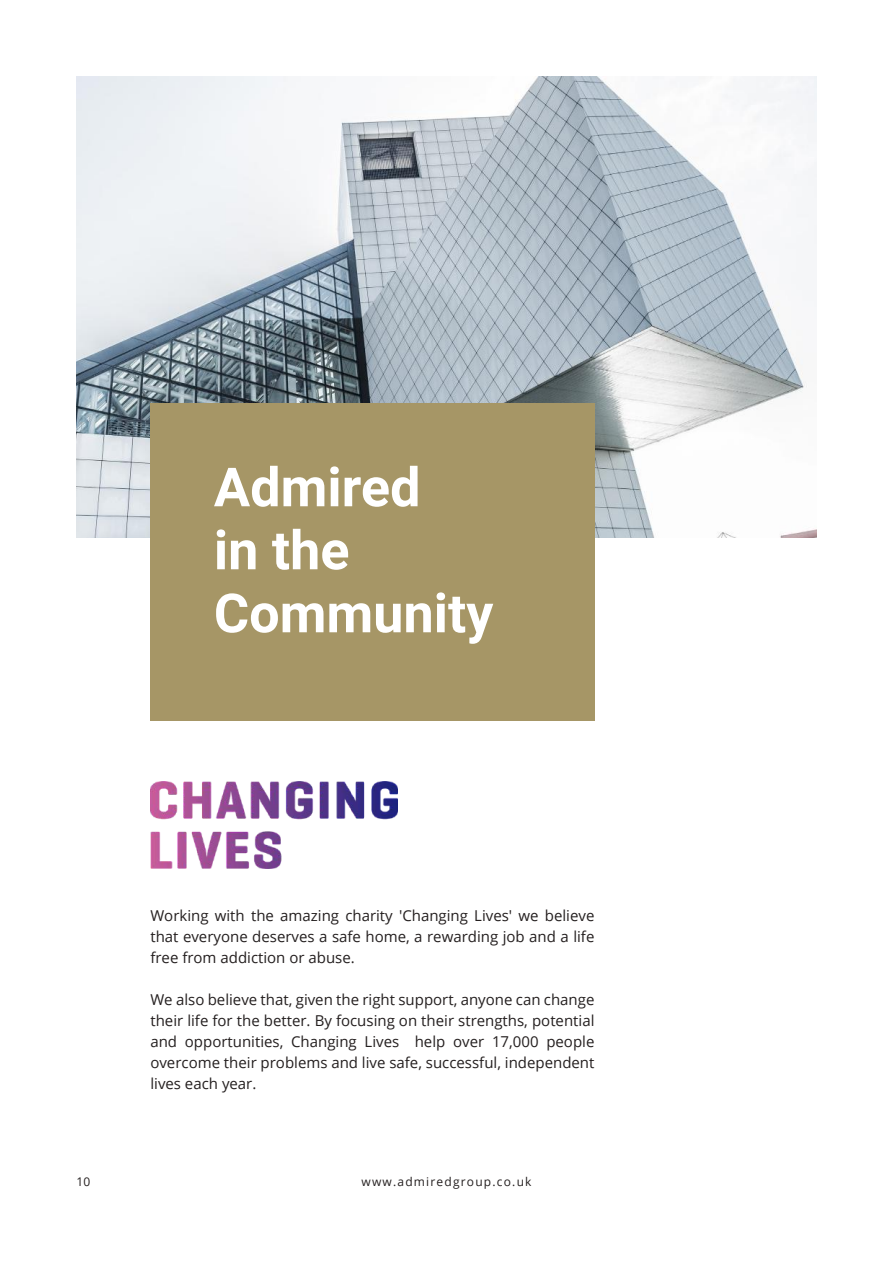
<style>
.page{position:relative;width:893px;height:1263px;background:#fff}
.page>*{position:absolute;margin:0;border:0;box-sizing:border-box;transform-origin:0 0}
.t1{font:700 54px/63px "Roboto";color:#fff}
.t2{font:15px/21px "Open Sans";color:#241f1f;text-align:justify}
.t3{font:12px "Open Sans";letter-spacing:.1em;color:#241f1f}
</style>
<div class="page">
<img style="left:77px;top:77px;width:739px;height:461px">
<div style="left:150px;top:403px;width:444px;height:317px;background:#a69666"></div>
<img style="left:150px;top:781px;width:247px;height:87px">
<h1 class="t1" style="left:214px;top:454px;width:281px">Admired<br>in the<br>Community</h1>
<p class="t2" style="left:150px;top:905px;width:446px">Working with the amazing charity 'Changing Lives' we believe that everyone deserves a safe home, a rewarding job and a life free from addiction or abuse.</p>
<p class="t2" style="left:150px;top:989px;width:446px">We also believe that, given the right support, anyone can change their life for the better. By focusing on their strengths, potential and opportunities, Changing Lives help over 17,000 people overcome their problems and live safe, successful, independent lives each year.</p>
<p class="t3" style="left:77px;top:1174px;width:15px">10</p>
<p class="t3" style="left:361px;top:1174px;width:172px">www.admiredgroup.co.uk</p>
</div>
